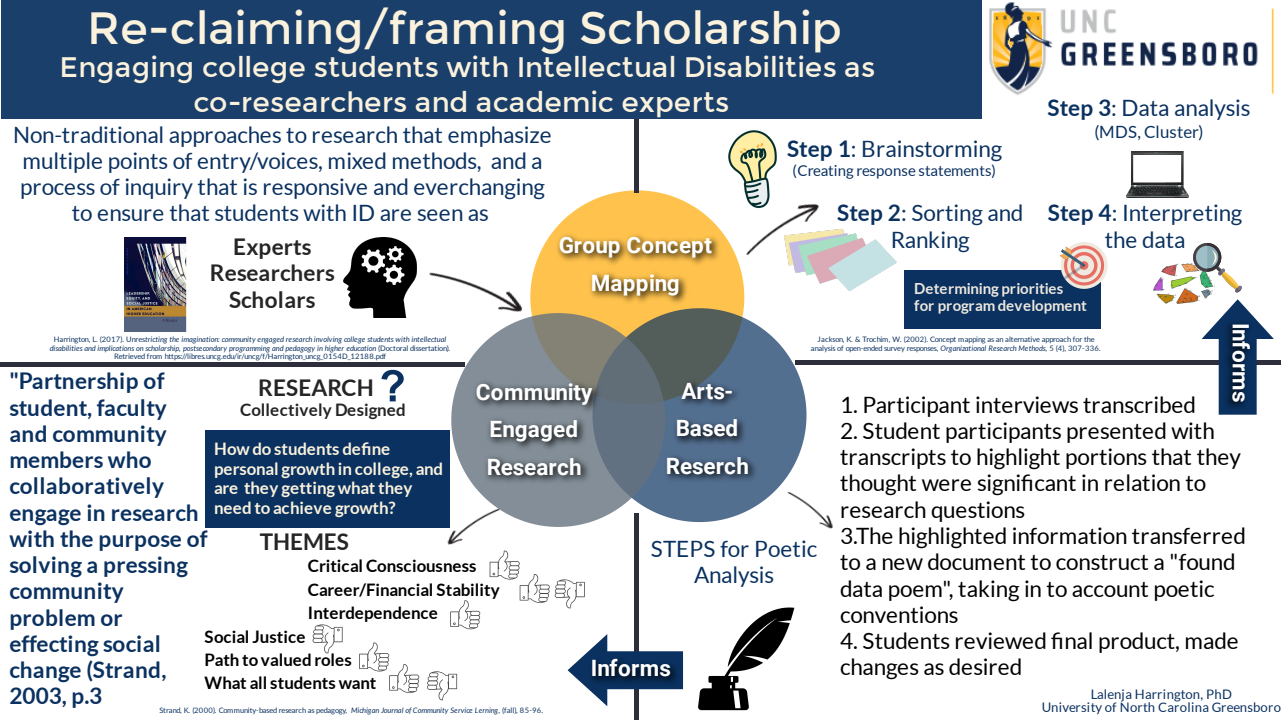
<style>
.page{position:relative;width:1281px;height:720px;background:#fff}
.page>*{position:absolute;margin:0;border:0;box-sizing:border-box;transform-origin:0 0}
.t1{font:45px "Montserrat";color:#faf2dd}
.t2{font:28.12px/34.8px "Montserrat";color:#faf2dd;text-align:center}
.t3{font:22.5px/26.2px "Lato";letter-spacing:-.005em;color:#000}
.t4{font:22.5px/26.2px "Lato";letter-spacing:-.005em;color:#0a3160;text-align:center}
.t5{font:700 22.5px/26.2px "Lato";letter-spacing:.01em;color:#0a3160}
.t6{font:700 22.5px/37.5px "Roboto";letter-spacing:.005em;color:#fff;text-align:center}
.t7{font:700 22.5px/26.2px "Lato";letter-spacing:.01em;color:#252526;text-align:center}
.t8{font:700 16.88px/23.5px "Lato";letter-spacing:.005em;color:#000}
.t9{font:700 16.88px/19.8px "Lato";letter-spacing:-.01em;color:#faf2dd}
.t10{font:700 16.88px "Lato";letter-spacing:.01em;color:#252526}
.t11{font:16.88px "Lato";letter-spacing:.015em;color:#0a3160}
.t12{font:700 15px/17.9px "Lato";letter-spacing:-.005em;color:#ede8de}
.t13{font:15px "Lato";letter-spacing:.005em;color:#0a3160}
.t14{font:13.12px/13.1px "Lato";letter-spacing:.015em;color:#0a3160;text-align:center}
.t15{font:italic 7.5px/8.5px "Lato";color:#0a3160;text-align:center}
.t16{font:7.5px/8.5px "Lato";letter-spacing:-.025em;color:#0a3160;text-align:center}
.s1{font-weight:700}
.s2{font-style:normal}
.s3{font-style:italic}
</style>
<div class="page">
<div style="left:204px;top:431px;width:245px;height:97px;background:#0a3160"></div>
<hr style="left:1129px;top:360px;width:151px;height:4px;background:#2c2f3b">
<hr style="left:955px;top:360px;width:174px;height:4px;background:#2c2f3b">
<hr style="left:794px;top:360px;width:161px;height:4px;background:#2c2f3b">
<hr style="left:634px;top:513px;width:4px;height:174px;background:#2c2f3b">
<hr style="left:634px;top:687px;width:4px;height:33px;background:#2c2f3b">
<img style="left:989px;top:2px;width:285px;height:94px">
<img style="left:1153px;top:263px;width:60px;height:42px">
<img style="left:125px;top:237px;width:62px;height:94px">
<img style="left:416px;top:259px;width:107px;height:53px">
<img style="left:746px;top:203px;width:73px;height:52px">
<img style="left:806px;top:502px;width:27px;height:27px">
<img style="left:447px;top:494px;width:59px;height:57px">
<div style="left:1px;top:0;width:980px;height:119px;background:#1b3f6b"></div>
<img style="left:728px;top:130px;width:72px;height:83px">
<svg style="left:1192px;top:243px;width:49px;height:50px"></svg>
<img style="left:1126px;top:151px;width:62px;height:47px">
<svg style="left:530px;top:190px;width:214px;height:123px;fill:#ffc34d"></svg>
<svg style="left:592px;top:308px;width:214px;height:214px;fill:#536f90"></svg>
<svg style="left:675px;top:376px;width:68px;height:35px;background:#475d73"></svg>
<svg style="left:670px;top:413px;width:78px;height:35px;background:#435a75"></svg>
<svg style="left:665px;top:451px;width:94px;height:35px;background:#435a75"></svg>
<svg style="left:553px;top:231px;width:170px;height:39px;background:#d5a240"></svg>
<svg style="left:586px;top:268px;width:104px;height:39px;background:#d09e3e"></svg>
<hr style="left:291px;top:363px;width:173px;height:4px;background:#2c2f3b">
<hr style="left:117px;top:363px;width:174px;height:4px;background:#2c2f3b">
<hr style="left:0;top:363px;width:117px;height:4px;background:#2c2f3b">
<div style="left:634px;top:119px;width:5px;height:73px;background:#2c2f3b"></div>
<img style="left:343px;top:237px;width:73px;height:81px">
<svg style="left:451px;top:313px;width:214px;height:214px"></svg>
<svg style="left:470px;top:377px;width:134px;height:39px;background:#6a737a"></svg>
<svg style="left:484px;top:414px;width:104px;height:37px;background:#69727a"></svg>
<svg style="left:481px;top:451px;width:111px;height:36px;background:#6b747d"></svg>
<img style="left:783px;top:220px;width:114px;height:71px">
<svg style="left:381px;top:370px;width:22px;height:31px"></svg>
<svg style="left:489px;top:551px;width:95px;height:57px"></svg>
<svg style="left:450px;top:600px;width:30px;height:29px"></svg>
<svg style="left:359px;top:643px;width:60px;height:50px"></svg>
<svg style="left:312px;top:624px;width:30px;height:29px"></svg>
<svg style="left:427px;top:671px;width:30px;height:29px"></svg>
<img style="left:698px;top:607px;width:97px;height:104px">
<svg style="left:567px;top:634px;width:116px;height:72px"></svg>
<svg style="left:586px;top:653px;width:96px;height:35px;background:#07284f"></svg>
<div style="left:904px;top:270px;width:196px;height:58px;background:#0a3160"></div>
<svg style="left:1201px;top:299px;width:72px;height:116px"></svg>
<svg style="left:1220px;top:318px;width:35px;height:96px;background:#07284f"></svg>
<svg style="left:1059px;top:242px;width:48px;height:47px"></svg>
<h1 class="t1" style="left:87px;top:2px;width:756px">Re-claiming/framing Scholarship</h1>
<p class="t2" style="left:60px;top:50px;width:817px">Engaging college students with Intellectual Disabilities as co-researchers and academic experts</p>
<p class="t4" style="left:1047px;top:95px;width:204px"><span class="s1">Step 3</span>: Data analysis</p>
<p class="t11" style="left:1094px;top:122px;width:111px">(MDS, Cluster)</p>
<p class="t4" style="left:13px;top:121px;width:539px">Non-traditional approaches to research that emphasize multiple points of entry/voices, mixed methods, and a process of inquiry that is responsive and everchanging to ensure that students with ID are seen as</p>
<p class="t4" style="left:786px;top:135px;width:217px"><span class="s1">Step 1</span>: Brainstorming</p>
<p class="t13" style="left:792px;top:163px;width:205px">(Creating response statements)</p>
<p class="t4" style="left:837px;top:200px;width:188px"><span class="s1">Step 2</span>: Sorting and<br>Ranking</p>
<p class="t4" style="left:1047px;top:200px;width:196px"><span class="s1">Step 4</span>: Interpreting the data</p>
<p class="t6" style="left:559px;top:227px;width:154px">Group Concept<br>Mapping</p>
<p class="t7" style="left:210px;top:234px;width:127px">Experts<br>Researchers<br>Scholars</p>
<p class="t12" style="left:914px;top:279px;width:174px">Determining priorities for program development</p>
<p class="t6" style="left:1258px;top:323px;width:82px;rotate:90deg">Informs</p>
<p class="t15" style="left:50px;top:336px;width:402px"><span class="s2">Harrington, L. (2017). Unres</span>tricting the imagination: community engaged research involving college students with intellectual disabilities and implications on scholarship, postsecondary programming and pedagogy in higher education <span class="s2">(Doctoral dissertation).<br>Retrieved from https://libres.uncg.edu/ir/uncg/f/Harrington_uncg_0154D_12188.pdf</span></p>
<p class="t16" style="left:810px;top:335px;width:291px">Jackson, K. &amp; Trochim, W. (2002). Concept mapping as an alternative approach for the analysis of open-ended survey responses, <span class="s3">Organizational Research Methods</span>, 5 (4), 307-336.</p>
<p class="t5" style="left:9px;top:368px;width:200px">"Partnership of student, faculty and community members who collaboratively engage in research with the purpose of solving a pressing community problem or effecting social change (Strand,<br>2003, p.3</p>
<p class="t7" style="left:258px;top:374px;width:117px">RESEARCH</p>
<p class="t6" style="left:665px;top:372px;width:84px">Arts-<br>Based<br>Reserch</p>
<p class="t6" style="left:476px;top:373px;width:118px">Community<br>Engaged<br>Research</p>
<p class="t3" style="left:839px;top:392px;width:357px">1. Participant interviews transcribed</p>
<p class="t3" style="left:839px;top:418px;width:407px">2. Student participants presented with transcripts to highlight portions that they thought were significant in relation to research questions<br>3.The highlighted information transferred to a new document to construct a "found data poem", taking in to account poetic conventions</p>
<p class="t3" style="left:839px;top:628px;width:400px">4. Students reviewed final product, made changes as desired</p>
<p class="t10" style="left:240px;top:400px;width:167px">Collectively Designed</p>
<p class="t9" style="left:214px;top:439px;width:231px">Howdo students define personal growth in college, and are they gettingwhat they need to achieve growth?</p>
<p class="t7" style="left:260px;top:528px;width:90px">THEMES</p>
<p class="t4" style="left:650px;top:536px;width:168px">STEPS for Poetic<br>Analysis</p>
<p class="t8" style="left:308px;top:554px;width:193px">Critical Consciousness<br>Career/Financial Stability<br>Interdependence</p>
<p class="t8" style="left:204px;top:625px;width:173px">Social Justice<br>Path to valued roles<br>What all students want</p>
<p class="t6" style="left:590px;top:650px;width:82px">Informs</p>
<p class="t14" style="left:1041px;top:688px;width:240px">Lalenja Harrington, PhD<br>University of North Carolina Greensboro</p>
<p class="t16" style="left:159px;top:706px;width:385px">Strand, K. (2000). Community-based research as pedagogy, <span class="s3">Michigan Journal of Community Service Lerning</span>, (fall), 85-96.</p>
</div>
